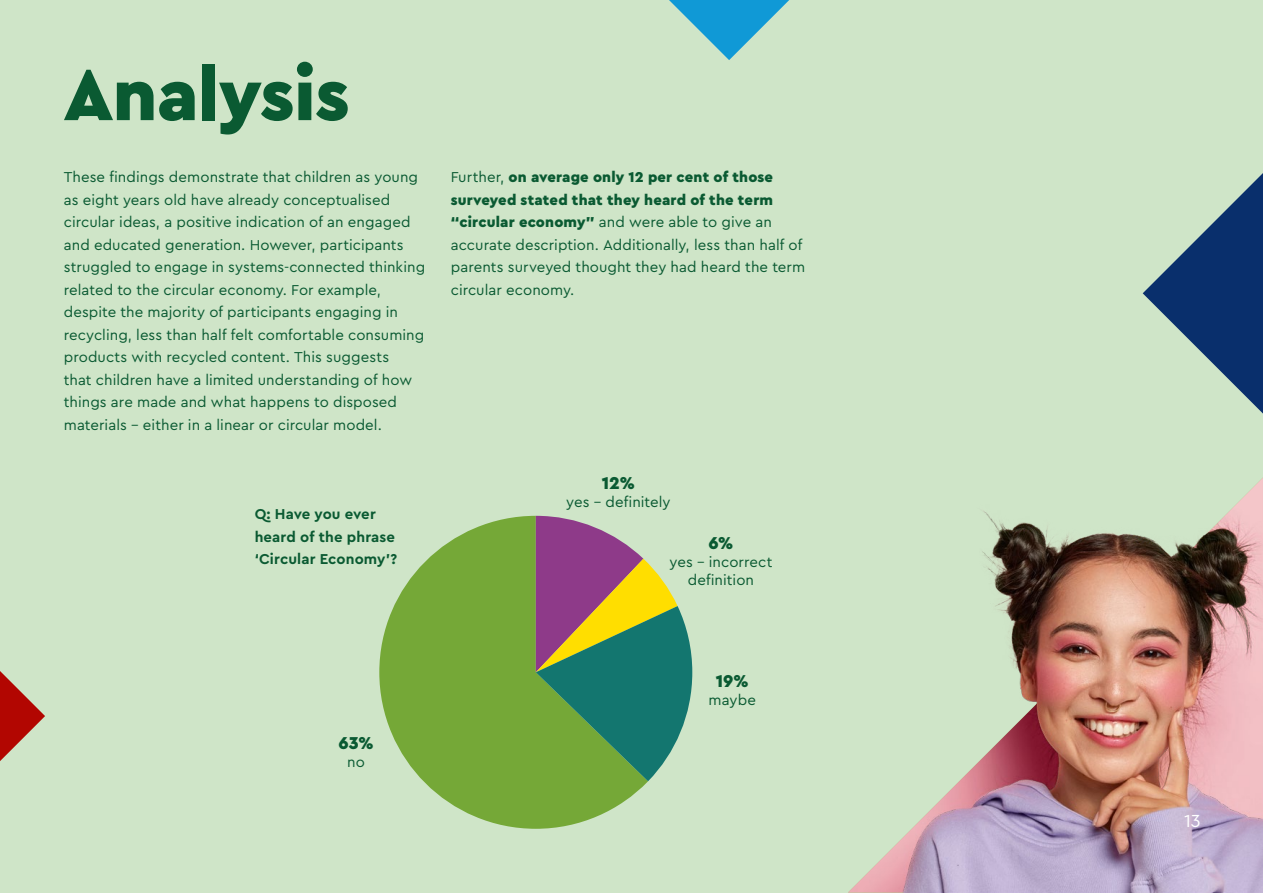
<style>
.page{position:relative;width:1263px;height:893px;background:#cfe5c8}
.page>*{position:absolute;margin:0;border:0;box-sizing:border-box;transform-origin:0 0}
.t1{font:900 75px "Cera Pro";letter-spacing:-.005em;color:#0a5a32}
.t2{font:18.3px "Cera Pro";color:#fff}
.t3{font:900 18px "Cera Pro";color:#0a5a32}
.t4{font:15px/22.5px "Cera Pro";letter-spacing:.005em;color:#0a5a32}
.t5{font:700 15px/22.5px "Cera Pro";letter-spacing:.01em;color:#0a5a32}
.s1{font-weight:900}
</style>
<div class="page">
<img style="left:848px;top:478px;width:415px;height:415px">
<svg style="left:1143px;top:173px;width:120px;height:241px"></svg>
<svg style="left:379px;top:516px;width:269px;height:313px;fill:#75a837"></svg>
<svg style="left:536px;top:516px;width:156px;height:265px"></svg>
<svg style="left:0;top:671px;width:45px;height:90px"></svg>
<svg style="left:669px;top:0;width:120px;height:60px"></svg>
<h1 class="t1" style="left:64px;top:45px;width:287px">Analysis</h1>
<p class="t4" style="left:64px;top:165px;width:363px">These findings demonstrate that children as young as eight years old have already conceptualised circular ideas, a positive indication of an engaged and educated generation. However, participants struggled to engage in systems-connected thinking related to the circular economy. For example, despite the majority of participants engaging in recycling, less than half felt comfortable consuming products with recycled content. This suggests<br>that children have a limited understanding of how things are made and what happens to disposed materials – either in a linear or circular model.</p>
<p class="t4" style="left:451px;top:165px;width:356px">Further, <span class="s1">on average only 12 per cent of those surveyed stated that they heard of the term “circular economy”</span> and were able to give an accurate description. Additionally, less than half of parents surveyed thought they had heard the term circular economy.</p>
<p class="t5" style="left:255px;top:502px;width:144px">Q: Have you ever heard of the phrase ‘Circular Economy’?</p>
<p class="t3" style="left:338px;top:730px;width:37px">63%</p>
<p class="t4" style="left:347px;top:749px;width:19px">no</p>
<p class="t3" style="left:602px;top:471px;width:35px">12%</p>
<p class="t4" style="left:566px;top:490px;width:106px">yes – definitely</p>
<p class="t3" style="left:708px;top:531px;width:27px">6%</p>
<p class="t4" style="left:669px;top:552px;width:104px;line-height:18px;text-align:center">yes – incorrect definition</p>
<p class="t3" style="left:716px;top:669px;width:35px">19%</p>
<p class="t4" style="left:709px;top:688px;width:49px">maybe</p>
<p class="t2" style="left:1184px;top:809px;width:18px">13</p>
</div>
